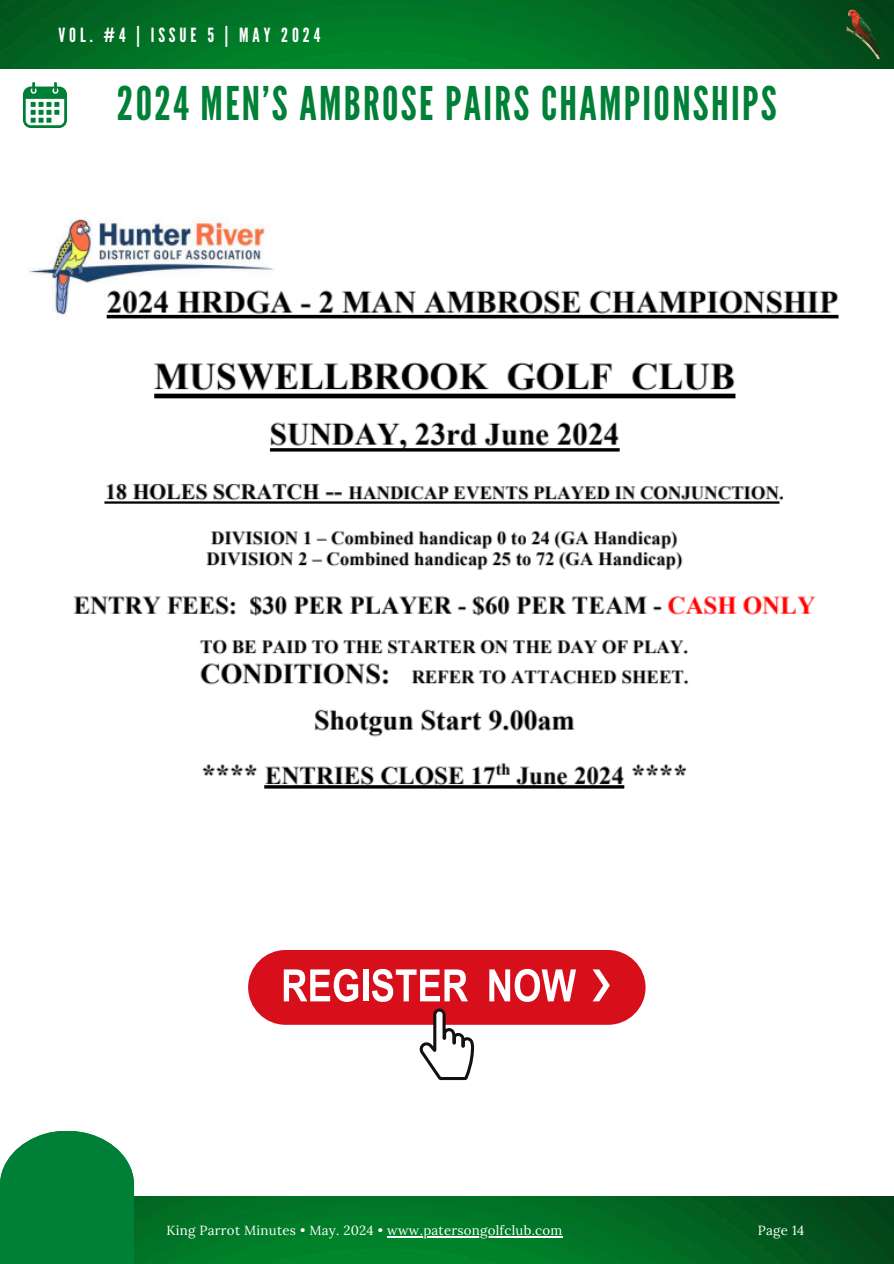
<style>
.page{position:relative;width:894px;height:1264px;background:#fff}
.page>*{position:absolute;margin:0;border:0;box-sizing:border-box;transform-origin:0 0}
.t1{font:46.35px "League Gothic";letter-spacing:.05em;color:#008037}
.t2{font:19.5px "League Gothic";letter-spacing:.2em;color:#fff}
.t3{font:13.2px "Lora";letter-spacing:.02em;color:#fff}
</style>
<div class="page">
<img style="left:134px;top:1196px;width:759px;height:67px">
<img style="left:0;top:0;width:893px;height:69px">
<svg style="left:0;top:1131px;width:134px;height:132px;background:#158a48"></svg>
<img style="left:842px;top:8px;width:42px;height:52px">
<div style="left:248px;top:950px;width:397px;height:74px;background:#d60f1b;border-radius:37px"></div>
<svg style="left:419px;top:1008px;width:55px;height:72px"></svg>
<svg style="left:284px;top:968px;width:74px;height:33px"></svg>
<div style="left:363px;top:969px;width:5px;height:32px;background:#fff"></div>
<svg style="left:372px;top:968px;width:96px;height:33px"></svg>
<svg style="left:489px;top:968px;width:87px;height:33px"></svg>
<svg style="left:592px;top:969px;width:17px;height:32px"></svg>
<img style="left:29px;top:218px;width:810px;height:571px">
<hr style="left:387px;top:1236px;width:175px;height:1px;background:#fff">
<svg style="left:23px;top:82px;width:44px;height:46px"></svg>
<p class="t2" style="left:58px;top:23px;width:263px">VOL. #4 | ISSUE 5 | MAY 2024</p>
<p class="t1" style="left:117px;top:77px;width:661px">2024 MEN’S AMBROSE PAIRS CHAMPIONSHIPS</p>
<p class="t3" style="left:167px;top:1222px;width:397px">King Parrot Minutes • May. 2024 • www.patersongolfclub.com</p>
<p class="t3" style="left:757px;top:1222px;width:48px">Page 14</p>
</div>
